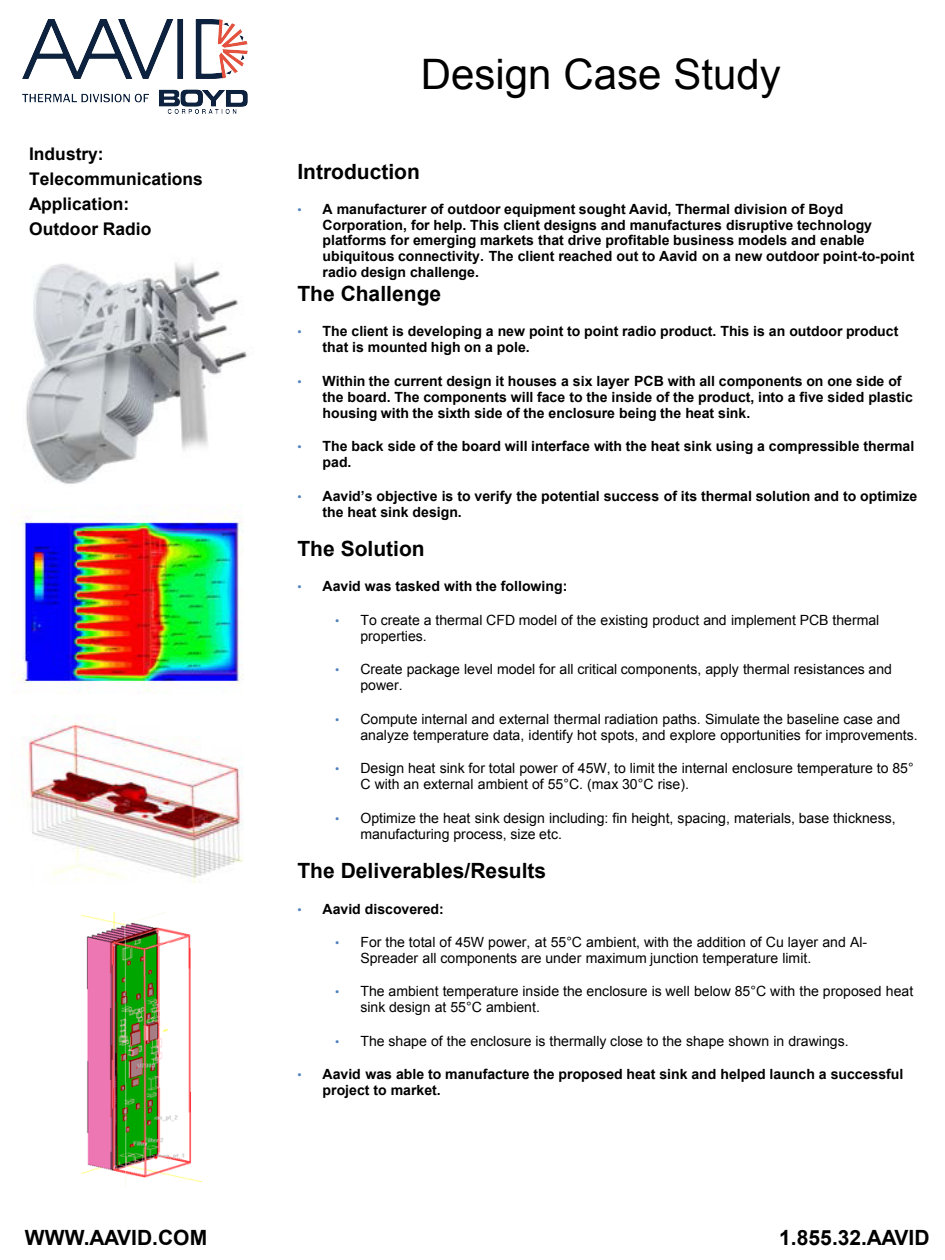
<style>
.page{position:relative;width:945px;height:1260px;background:#fff}
.page>*{position:absolute;margin:0;border:0;box-sizing:border-box;transform-origin:0 0}
.t1{font:42px "Arial";color:#000}
.t2{font:700 21px "Arial";color:#000}
.t3{font:700 17.5px/25.2px "Arial";color:#000}
.t4{font:700 14px/15.9px "Arial";color:#000}
.t5{font:14px/15.9px "Arial";color:#000}
.s1{font-weight:400;font-size:11.9px;color:#4f81bd}
.s2{font-style:inherit}
.s3{font-size:11.9px;color:#4f81bd}
</style>
<div class="page">
<img style="left:82px;top:913px;width:120px;height:274px">
<img style="left:12px;top:263px;width:236px;height:620px">
<img style="left:23px;top:19px;width:225px;height:95px">
<p class="t3" style="left:29px;top:142px;width:175px">Industry:<br>Telecommunications<br>Application:<br>Outdoor Radio</p>
<h1 class="t1" style="left:421px;top:47px;width:362px">Design Case Study</h1>
<h2 class="t2" style="left:297px;top:158px;width:124px">Introduction</h2>
<p class="t4" style="left:323px;top:201px;width:593px;text-indent:-25px"><span class="s1">•</span> A manufacturer of outdoor equipment sought Aavid<span class="s2">, Thermal division of Boyd Corporation,</span> for help. This client designs and manufactures disruptive technology platforms for emerging markets that drive profitable business models and enable ubiquitous connectivity. The client reached out to Aavid on a new outdoor point-to-point radio design challenge.</p>
<h2 class="t2" style="left:297px;top:280px;width:145px">The Challenge</h2>
<p class="t4" style="left:323px;top:324px;width:577px;text-indent:-25px"><span class="s1">•</span> The client is developing a new point to point radio product. This is an outdoor product that is mounted high on a pole.</p>
<p class="t4" style="left:323px;top:373px;width:592px;text-indent:-25px"><span class="s1">•</span> Within the current design it houses a six layer PCB with all components on one side of the board. The components will face to the inside of the product, into a five sided plastic housing with the sixth side of the enclosure being the heat sink.</p>
<p class="t4" style="left:323px;top:439px;width:593px;text-indent:-25px"><span class="s1">•</span> The back side of the board will interface with the heat sink using a compressible thermal pad.</p>
<p class="t4" style="left:323px;top:488px;width:596px;text-indent:-25px"><span class="s1">•</span> Aavid’s objective is to verify the potential success of its thermal solution and to optimize the heat sink design.</p>
<h2 class="t2" style="left:297px;top:535px;width:129px">The Solution</h2>
<p class="t4" style="left:297px;top:579px;width:271px"><span class="s1">•</span> Aavid was tasked with the following:</p>
<p class="t5" style="left:360px;top:612px;width:520px;text-indent:-25px"><span class="s3">•</span> To create a thermal CFD model of the existing product and implement PCB thermal properties.</p>
<p class="t5" style="left:360px;top:662px;width:533px;text-indent:-25px"><span class="s3">•</span> Create package level model for all critical components, apply thermal resistances and power.</p>
<p class="t5" style="left:360px;top:711px;width:559px;text-indent:-25px"><span class="s3">•</span> Compute internal and external thermal radiation paths. Simulate the baseline case and analyze temperature data, identify hot spots, and explore opportunities for improvements.</p>
<p class="t5" style="left:360px;top:760px;width:555px;text-indent:-25px"><span class="s3">•</span> Design heat sink for total power of 45W, to limit the internal enclosure temperature to 85°<br>C with an external ambient of 55°C. (max 30°C rise).</p>
<p class="t5" style="left:360px;top:810px;width:537px;text-indent:-25px"><span class="s3">•</span> Optimize the heat sink design including: fin height, spacing, materials, base thickness, manufacturing process, size etc.</p>
<h2 class="t2" style="left:297px;top:857px;width:250px">The Deliverables/Results</h2>
<p class="t4" style="left:297px;top:901px;width:148px"><span class="s1">•</span> Aavid discovered:</p>
<p class="t5" style="left:360px;top:934px;width:508px;text-indent:-25px"><span class="s3">•</span> For the total of 45W power, at 55°C ambient, with the addition of Cu layer and Al-<br>Spreader all components are under maximum junction temperature limit.</p>
<p class="t5" style="left:360px;top:984px;width:554px;text-indent:-25px"><span class="s3">•</span> The ambient temperature inside the enclosure is well below 85°C with the proposed heat sink design at 55°C ambient.</p>
<p class="t5" style="left:335px;top:1033px;width:515px"><span class="s3">•</span> The shape of the enclosure is thermally close to the shape shown in drawings.</p>
<p class="t4" style="left:323px;top:1067px;width:582px;text-indent:-25px"><span class="s1">•</span> Aavid was able to manufacture the proposed heat sink and helped launch a successful project to market.</p>
<h2 class="t2" style="left:25px;top:1223px;width:184px">WWW.AAVID.COM</h2>
<h2 class="t2" style="left:779px;top:1223px;width:152px">1.855.32.AAVID</h2>
</div>
